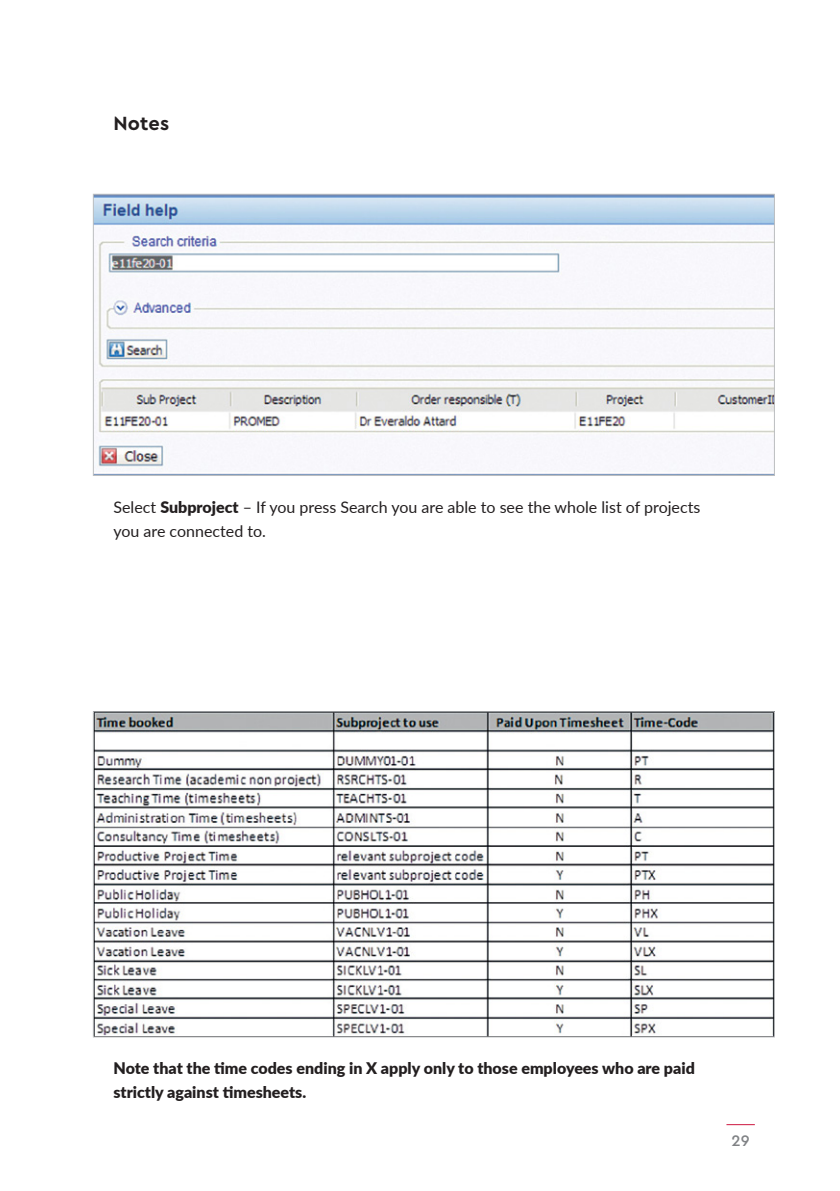
<style>
.page{position:relative;width:840px;height:1191px;background:#fff}
.page>*{position:absolute;margin:0;border:0;box-sizing:border-box;transform-origin:0 0}
.t1{font:700 20px "Cera PRO";letter-spacing:.005em;color:#231f20}
.t2{font:900 16px/24px "Lato";color:#231f20}
.t3{font:16px/24px "Lato";color:#231f20}
.t4{font:500 16px "Cera PRO";color:#808285}
.s1{font-weight:900}
</style>
<div class="page">
<svg style="left:726px;top:1124px;width:28px;height:1px"></svg>
<img style="left:95px;top:196px;width:677px;height:278px">
<img style="left:95px;top:713px;width:677px;height:322px">
<p class="t1" style="left:113px;top:110px;width:57px">Notes</p>
<p class="t3" style="left:113px;top:494px;width:588px">Select <span class="s1">Subproject</span> – If you press Search you are able to see the whole list of projects you are connected to.</p>
<p class="t2" style="left:113px;top:1055px;width:582px">Note that the time codes ending in X apply only to those employees who are paid strictly against timesheets.</p>
<p class="t4" style="left:731px;top:1129px;width:20px">29</p>
</div>
